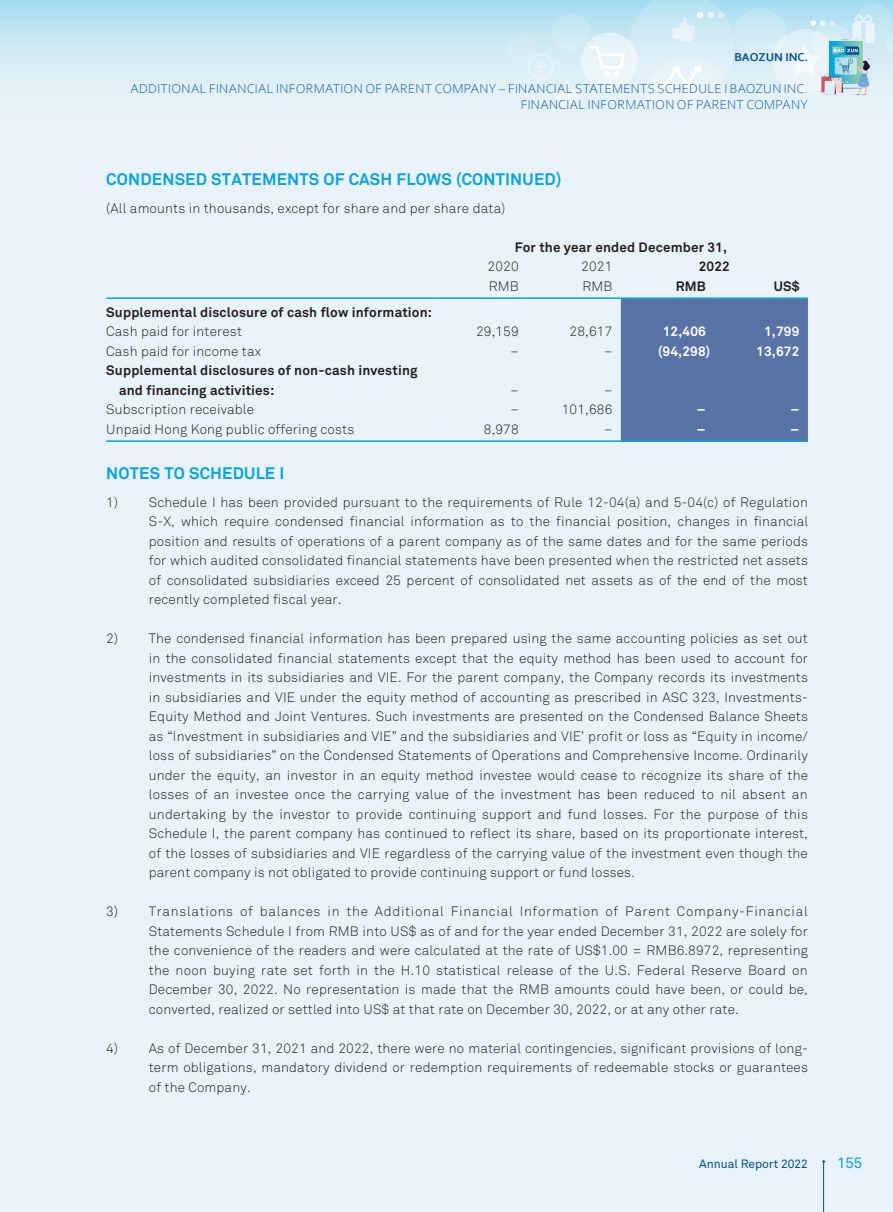
<style>
.page{position:relative;width:893px;height:1212px;background:#e8f3fb}
.page>*{position:absolute;margin:0;border:0;box-sizing:border-box;transform-origin:0 0}
.t1{font:700 16.5px "Akkurat Pro";letter-spacing:.01em;color:#08a2de}
.t2{font:15px "Akkurat Pro";color:#08a2de}
.t3{font:13.5px/19.5px "Akkurat Light Pro";letter-spacing:.01em;color:#231f20;text-align:justify}
.t4{font:700 13.5px/19.5px "Akkurat Pro";letter-spacing:.01em;color:#231f20}
.t5{font:300 13.5px/16.2px "Corbel";letter-spacing:.02em;color:#01518d;text-align:right}
.t6{font:700 13.5px "Akkurat Pro";letter-spacing:.01em;color:#fff}
.t7{font:12px "Akkurat Pro";color:#01518d}
.t8{font:700 12px "Corbel";color:#01518d}
</style>
<div class="page">
<div style="left:0;top:0;width:893px;height:125px;background:linear-gradient(to bottom,#afdeef,#f4f6fb)"></div>
<svg style="left:0;top:0;width:1px;height:125px"></svg>
<div style="left:552px;top:13px;width:38px;height:38px;background:linear-gradient(to bottom,#bce4f3,#daedf3);border-radius:50%"></div>
<div style="left:509px;top:33px;width:28px;height:29px;background:#d4ebf4;border-radius:50%"></div>
<div style="left:581px;top:32px;width:56px;height:57px;background:#eaf5f9;border-radius:50%"></div>
<svg style="left:589px;top:0;width:145px;height:107px"></svg>
<svg style="left:527px;top:53px;width:51px;height:52px"></svg>
<div style="left:734px;top:8px;width:52px;height:52px;background:linear-gradient(to bottom,#bce4f2,#e1eff6);border-radius:50%"></div>
<svg style="left:856px;top:3px;width:37px;height:37px"></svg>
<svg style="left:885px;top:30px;width:8px;height:24px"></svg>
<svg style="left:776px;top:15px;width:98px;height:92px"></svg>
<hr style="left:823px;top:1161px;width:1px;height:51px;background:#01518d">
<div style="left:621px;top:299px;width:187px;height:141px;background:#5973a6"></div>
<hr style="left:106px;top:297px;width:328px;height:2px;background:#08a2de">
<hr style="left:434px;top:297px;width:93px;height:2px;background:#08a2de">
<hr style="left:527px;top:297px;width:94px;height:2px;background:#08a2de">
<hr style="left:621px;top:297px;width:93px;height:2px;background:#08a2de">
<hr style="left:714px;top:297px;width:94px;height:2px;background:#08a2de">
<hr style="left:106px;top:440px;width:328px;height:2px;background:#08a2de">
<hr style="left:434px;top:440px;width:93px;height:2px;background:#08a2de">
<hr style="left:527px;top:440px;width:94px;height:2px;background:#08a2de">
<hr style="left:621px;top:440px;width:93px;height:2px;background:#08a2de">
<hr style="left:714px;top:440px;width:94px;height:2px;background:#08a2de">
<p class="t8" style="left:734px;top:50px;width:75px">BAOZUN INC.</p>
<p class="t5" style="left:130px;top:80px;width:679px">ADDITIONAL FINANCIAL INFORMATION OF PARENT COMPANY – FINANCIAL STATEMENTS SCHEDULE I BAOZUN INC.<br>FINANCIAL INFORMATION OF PARENT COMPANY</p>
<p class="t1" style="left:106px;top:169px;width:457px">CONDENSED STATEMENTS OF CASH FLOWS (CONTINUED)</p>
<p class="t3" style="left:106px;top:199px;width:401px">(All amounts in thousands, except for share and per share data)</p>
<p class="t4" style="left:515px;top:237px;width:214px">For the year ended December 31,</p>
<p class="t3" style="left:488px;top:257px;width:33px">2020</p>
<p class="t3" style="left:581px;top:257px;width:33px">2021</p>
<p class="t4" style="left:699px;top:257px;width:33px">2022</p>
<p class="t3" style="left:489px;top:277px;width:31px">RMB</p>
<p class="t3" style="left:582px;top:277px;width:31px">RMB</p>
<p class="t4" style="left:676px;top:276px;width:32px">RMB</p>
<p class="t4" style="left:774px;top:276px;width:27px">US$</p>
<p class="t4" style="left:106px;top:302px;width:327px">Supplemental disclosure of cash flow information:</p>
<p class="t3" style="left:106px;top:322px;width:137px">Cash paid for interest</p>
<p class="t3" style="left:476px;top:322px;width:44px">29,159</p>
<p class="t3" style="left:570px;top:322px;width:44px">28,617</p>
<p class="t6" style="left:663px;top:323px;width:45px">12,406</p>
<p class="t6" style="left:764px;top:323px;width:37px">1,799</p>
<p class="t3" style="left:106px;top:341px;width:156px">Cash paid for income tax</p>
<p class="t3" style="left:510px;top:341px;width:10px">–</p>
<p class="t3" style="left:604px;top:341px;width:10px">–</p>
<p class="t6" style="left:658px;top:343px;width:54px">(94,298)</p>
<p class="t6" style="left:756px;top:343px;width:45px">13,672</p>
<p class="t4" style="left:119px;top:361px;width:300px;text-indent:-13px">Supplemental disclosures of non-cash investing and financing activities:</p>
<p class="t3" style="left:510px;top:380px;width:10px">–</p>
<p class="t3" style="left:604px;top:380px;width:10px">–</p>
<p class="t3" style="left:106px;top:400px;width:149px">Subscription receivable</p>
<p class="t3" style="left:510px;top:400px;width:10px">–</p>
<p class="t3" style="left:562px;top:400px;width:52px">101,686</p>
<p class="t6" style="left:697px;top:401px;width:10px">–</p>
<p class="t6" style="left:790px;top:401px;width:10px">–</p>
<p class="t3" style="left:106px;top:419px;width:249px">Unpaid Hong Kong public offering costs</p>
<p class="t3" style="left:484px;top:419px;width:36px">8,978</p>
<p class="t3" style="left:604px;top:419px;width:10px">–</p>
<p class="t6" style="left:697px;top:421px;width:10px">–</p>
<p class="t6" style="left:790px;top:421px;width:10px">–</p>
<p class="t1" style="left:106px;top:463px;width:180px">NOTES TO SCHEDULE I</p>
<p class="t3" style="left:149px;top:493px;width:661px;text-indent:-43px">1) Schedule I has been provided pursuant to the requirements of Rule 12-04(a) and 5-04(c) of Regulation S-X, which require condensed financial information as to the financial position, changes in financial position and results of operations of a parent company as of the same dates and for the same periods for which audited consolidated financial statements have been presented when the restricted net assets of consolidated subsidiaries exceed 25 percent of consolidated net assets as of the end of the most recently completed fiscal year.</p>
<p class="t3" style="left:149px;top:629px;width:661px;text-indent:-43px">2) The condensed financial information has been prepared using the same accounting policies as set out in the consolidated financial statements except that the equity method has been used to account for investments in its subsidiaries and VIE. For the parent company, the Company records its investments in subsidiaries and VIE under the equity method of accounting as prescribed in ASC 323, Investments-Equity Method and Joint Ventures. Such investments are presented on the Condensed Balance Sheets as “Investment in subsidiaries and VIE” and the subsidiaries and VIE’ profit or loss as “Equity in income/ loss of subsidiaries” on the Condensed Statements of Operations and Comprehensive Income. Ordinarily under the equity, an investor in an equity method investee would cease to recognize its share of the losses of an investee once the carrying value of the investment has been reduced to nil absent an undertaking by the investor to provide continuing support and fund losses. For the purpose of this Schedule I, the parent company has continued to reflect its share, based on its proportionate interest, of the losses of subsidiaries and VIE regardless of the carrying value of the investment even though the parent company is not obligated to provide continuing support or fund losses.</p>
<p class="t3" style="left:149px;top:902px;width:661px;text-indent:-43px">3) Translations of balances in the Additional Financial Information of Parent Company-Financial Statements Schedule I from RMB into US$ as of and for the year ended December 31, 2022 are solely for the convenience of the readers and were calculated at the rate of US$1.00 = RMB6.8972, representing the noon buying rate set forth in the H.10 statistical release of the U.S. Federal Reserve Board on December 30, 2022. No representation is made that the RMB amounts could have been, or could be, converted, realized or settled into US$ at that rate on December 30, 2022, or at any other rate.</p>
<p class="t3" style="left:149px;top:1039px;width:661px;text-indent:-43px">4) As of December 31, 2021 and 2022, there were no material contingencies, significant provisions of long&shy;term obligations, mandatory dividend or redemption requirements of redeemable stocks or guarantees of the Company.</p>
<p class="t7" style="left:699px;top:1156px;width:110px">Annual Report 2022</p>
<p class="t2" style="left:837px;top:1154px;width:27px">155</p>
</div>
